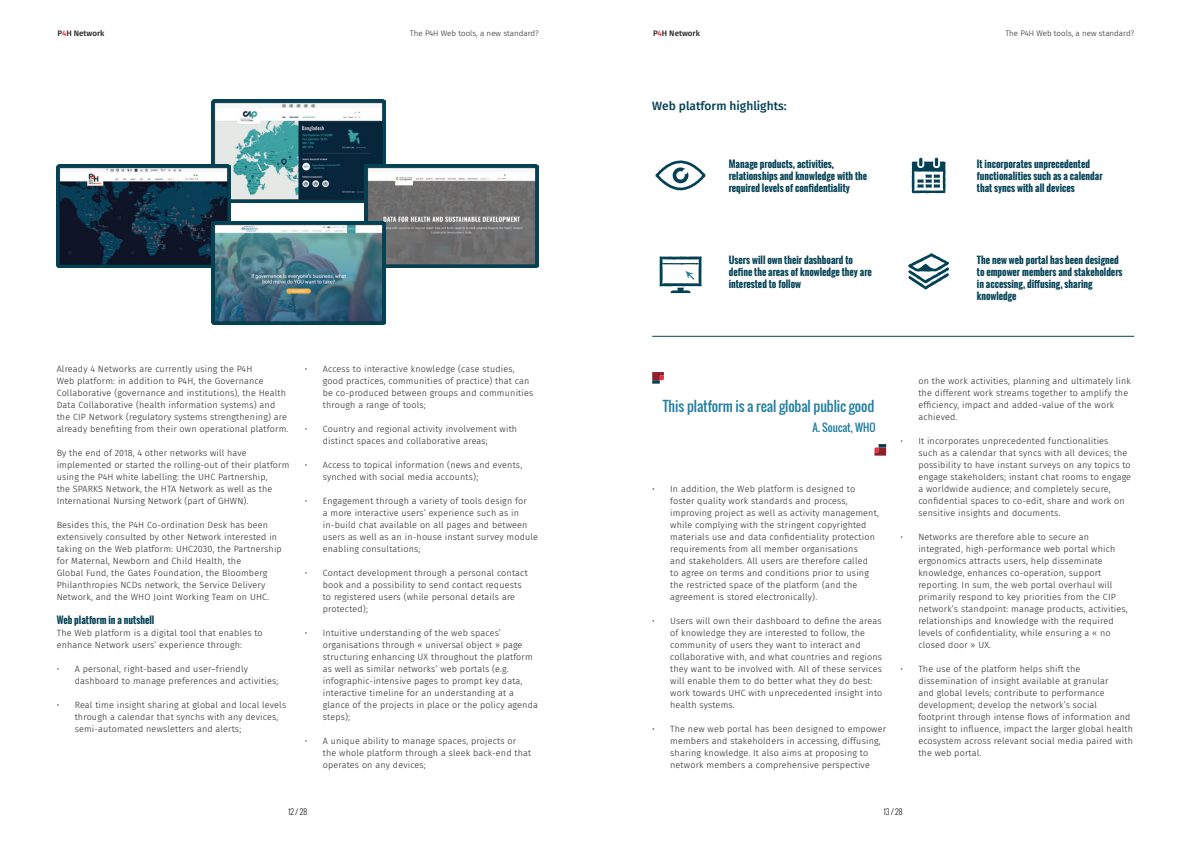
<style>
.page{position:relative;width:1191px;height:842px;background:#fff}
.page>*{position:absolute;margin:0;border:0;box-sizing:border-box;transform-origin:0 0}
.t1{font:13.7px "Oswald";letter-spacing:-.005em;color:#237e9f}
.t2{font:500 12px "Fira Sans";color:#034155}
.t3{font:10.6px "Oswald";color:#237e9f}
.t4{font:700 9.5px/12px "Oswald";color:#034155}
.t5{font:300 9px/12px "Fira Sans";letter-spacing:.02em;color:#231f20}
.t6{font:300 8px "Fira Sans";color:#231f20}
.t7{font:500 8px "Fira Sans";color:#231f20}
.t8{font:300 8px "Oswald";color:#231f20}
.s1{color:#ee2c3b}
</style>
<div class="page">
<svg style="left:652px;top:372px;width:12px;height:12px"></svg>
<svg style="left:874px;top:444px;width:12px;height:12px"></svg>
<hr style="left:652px;top:336px;width:482px;height:1px;background:#034155">
<svg style="left:659px;top:256px;width:43px;height:37px"></svg>
<svg style="left:908px;top:253px;width:41px;height:37px"></svg>
<svg style="left:655px;top:160px;width:51px;height:31px"></svg>
<svg style="left:911px;top:158px;width:34px;height:35px"></svg>
<img style="left:211px;top:99px;width:174px;height:103px">
<img style="left:57px;top:165px;width:173px;height:102px">
<img style="left:365px;top:165px;width:174px;height:102px">
<img style="left:211px;top:221px;width:174px;height:103px">
<p class="t7" style="left:58px;top:27px;width:48px">P<span class="s1">4</span>H Network</p>
<p class="t6" style="left:410px;top:27px;width:130px">The P4H Web tools, a new standard?</p>
<p class="t7" style="left:653px;top:27px;width:48px">P<span class="s1">4</span>H Network</p>
<p class="t6" style="left:1005px;top:27px;width:130px">The P4H Web tools, a new standard?</p>
<h2 class="t2" style="left:652px;top:97px;width:136px">Web platform highlights:</h2>
<p class="t4" style="left:729px;top:158px;width:140px">Manage products, activities, relationships and knowledge with the required levels of confidentiality</p>
<p class="t4" style="left:977px;top:158px;width:127px">It incorporates unprecedented functionalities such as a calendar that syncs with all devices</p>
<p class="t5" style="left:57px;top:363px;width:233px">Already 4 Networks are currently using the P4H<br>Web platform: in addition to P4H, the Governance Collaborative (governance and institutions), the Health Data Collaborative (health information systems) and the CIP Network (regulatory systems strengthening) are already benefiting from their own operational platform.</p>
<p class="t5" style="left:57px;top:447px;width:234px">By the end of 2018, 4 other networks will have implemented or started the rolling-out of their platform using the P4H white labelling: the UHC Partnership,<br>the SPARKS Network, the HTA Network as well as the International Nursing Network (part of GHWN).</p>
<p class="t5" style="left:57px;top:519px;width:227px">Besides this, the P4H Co-ordination Desk has been extensively consulted by other Network interested in taking on the Web platform: UHC2030, the Partnership for Maternal, Newborn and Child Health, the<br>Global Fund, the Gates Foundation, the Bloomberg Philanthropies NCDs network, the Service Delivery Network, and the WHO Joint Working Team on UHC.</p>
<p class="t4" style="left:57px;top:614px;width:99px">Web platform in a nutshell</p>
<p class="t5" style="left:57px;top:627px;width:207px">The Web platform is a digital tool that enables to enhance Network users’ experience through:</p>
<p class="t5" style="left:75px;top:663px;width:205px;text-indent:-18px">• A personal, right-based and user–friendly dashboard to manage preferences and activities;</p>
<p class="t5" style="left:75px;top:699px;width:213px;text-indent:-18px">• Real time insight sharing at global and local levels through a calendar that synchs with any devices, semi-automated newsletters and alerts;</p>
<p class="t5" style="left:323px;top:363px;width:212px;text-indent:-18px">• Access to interactive knowledge (case studies, good practices, communities of practice) that can be co-produced between groups and communities through a range of tools;</p>
<p class="t5" style="left:323px;top:423px;width:196px;text-indent:-18px">• Country and regional activity involvement with distinct spaces and collaborative areas;</p>
<p class="t5" style="left:323px;top:459px;width:201px;text-indent:-18px">• Access to topical information (news and events, synched with social media accounts);</p>
<p class="t5" style="left:323px;top:495px;width:217px;text-indent:-18px">• Engagement through a variety of tools design for<br>a more interactive users’ experience such as in in-build chat available on all pages and between users as well as an in-house instant survey module enabling consultations;</p>
<p class="t5" style="left:323px;top:567px;width:206px;text-indent:-18px">• Contact development through a personal contact book and a possibility to send contact requests to registered users (while personal details are protected);</p>
<p class="t5" style="left:323px;top:627px;width:217px;text-indent:-18px">• Intuitive understanding of the web spaces’ organisations through « universal object » page structuring enhancing UX throughout the platform as well as similar networks’ web portals (e.g. infographic-intensive pages to prompt key data, interactive timeline for an understanding at a glance of the projects in place or the policy agenda steps);</p>
<p class="t5" style="left:323px;top:735px;width:210px;text-indent:-18px">• A unique ability to manage spaces, projects or the whole platform through a sleek back-end that operates on any devices;</p>
<p class="t4" style="left:729px;top:254px;width:145px">Users will own their dashboard to define the areas of knowledge they are interested to follow</p>
<p class="t4" style="left:977px;top:254px;width:147px">The new web portal has been designed to empower members and stakeholders in accessing, diffusing, sharing knowledge</p>
<h1 class="t1" style="left:662px;top:396px;width:213px">This platform is a real global public good</h1>
<p class="t3" style="left:812px;top:419px;width:65px">A. Soucat, WHO</p>
<p class="t5" style="left:670px;top:483px;width:210px;text-indent:-18px">• In addition, the Web platform is designed to foster quality work standards and process, improving project as well as activity management, while complying with the stringent copyrighted materials use and data confidentiality protection requirements from all member organisations<br>and stakeholders. All users are therefore called<br>to agree on terms and conditions prior to using the restricted space of the platform (and the agreement is stored electronically).</p>
<p class="t5" style="left:670px;top:615px;width:214px;text-indent:-18px">• Users will own their dashboard to define the areas of knowledge they are interested to follow, the community of users they want to interact and collaborative with, and what countries and regions they want to be involved with. All of these services will enable them to do better what they do best: work towards UHC with unprecedented insight into health systems.</p>
<p class="t5" style="left:670px;top:723px;width:217px;text-indent:-18px">• The new web portal has been designed to empower members and stakeholders in accessing, diffusing, sharing knowledge. It also aims at proposing to network members a comprehensive perspective</p>
<p class="t5" style="left:918px;top:375px;width:214px">on the work activities, planning and ultimately link the different work streams together to amplify the efficiency, impact and added-value of the work achieved.</p>
<p class="t5" style="left:918px;top:435px;width:214px;text-indent:-18px">• It incorporates unprecedented functionalities<br>such as a calendar that syncs with all devices; the possibility to have instant surveys on any topics to engage stakeholders; instant chat rooms to engage a worldwide audience; and completely secure, confidential spaces to co-edit, share and work on sensitive insights and documents.</p>
<p class="t5" style="left:918px;top:531px;width:211px;text-indent:-18px">• Networks are therefore able to secure an integrated, high-performance web portal which ergonomics attracts users, help disseminate knowledge, enhances co-operation, support reporting. In sum, the web portal overhaul will primarily respond to key priorities from the CIP network’s standpoint: manage products, activities, relationships and knowledge with the required levels of confidentiality, while ensuring a « no closed door » UX.</p>
<p class="t5" style="left:918px;top:663px;width:216px;text-indent:-18px">• The use of the platform helps shift the dissemination of insight available at granular<br>and global levels; contribute to performance development; develop the network’s social footprint through intense flows of information and insight to influence, impact the larger global health ecosystem across relevant social media paired with the web portal.</p>
<p class="t8" style="left:288px;top:806px;width:20px">12 / 28</p>
<p class="t8" style="left:884px;top:806px;width:20px">13 / 28</p>
</div>
